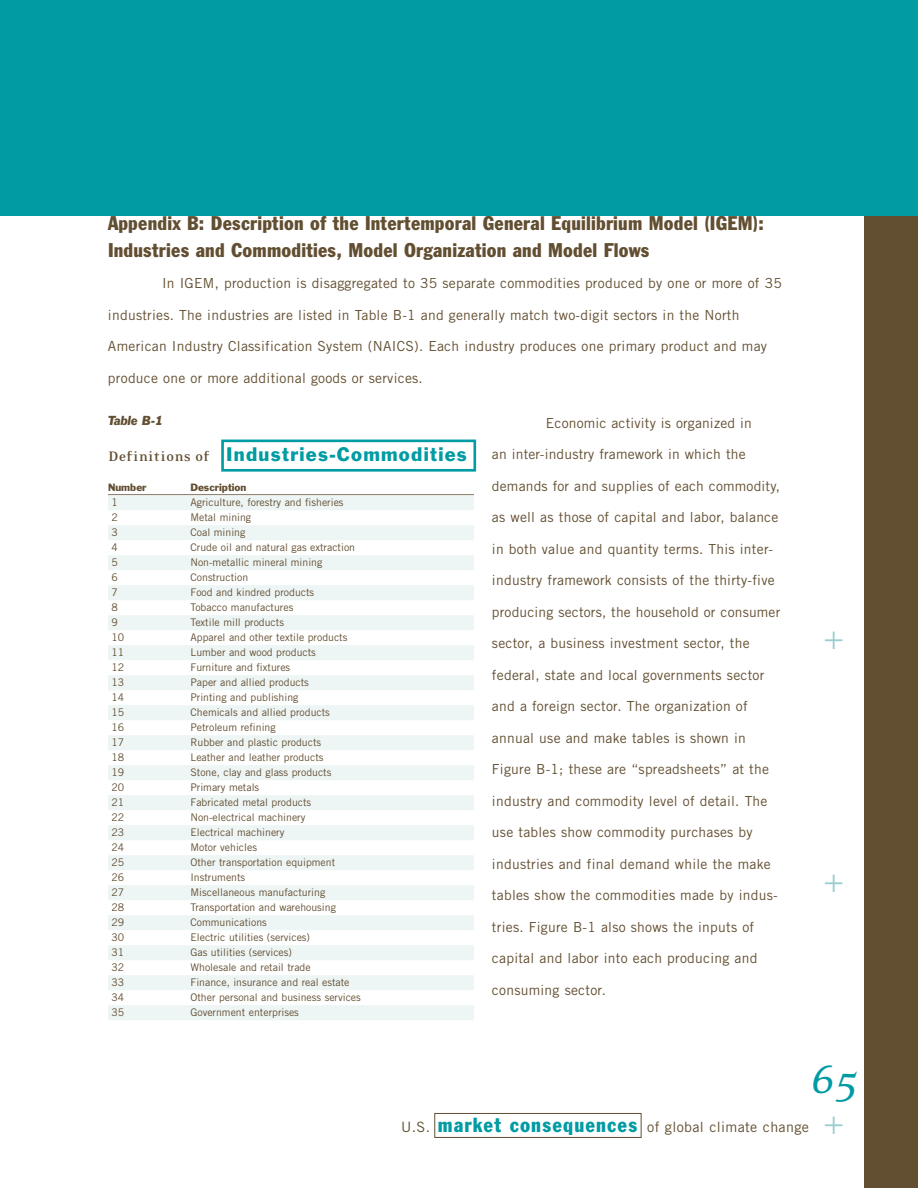
<style>
.page{position:relative;width:918px;height:1188px;background:#fff}
.page>*{position:absolute;margin:0;border:0;box-sizing:border-box;transform-origin:0 0}
.t1{font:italic 45px "Eidetic Serif";color:#009ba3}
.t2{font:300 30px "Akzidenz Grotesk BE";color:#9bcdd0}
.t3{font:condensed 19.5px/27px "Franklin Gothic BT";letter-spacing:.01em;color:#624e31}
.t4{font:18px "Franklin Gothic BT";letter-spacing:.07em;color:#009ba3}
.t5{font:14.25px "Trade Gothic";letter-spacing:.025em;color:#624e31}
.t6{font:13.8px "Trade Gothic";letter-spacing:.02em;color:#624e31}
.t7{font:italic 12px "Franklin Gothic BT";color:#624e31}
.t8{font:10.5px "Trade Gothic";color:#624e31}
.t9{font:9.75px "Franklin Gothic BT";color:#624e31}
.s1{font-family:"Eidetic Serif";font-weight:700;font-size:15.75px;color:#624e31}
.s2{font-family:"Franklin Gothic BT";font-stretch:condensed;font-size:20.25px;color:#009ba3}
</style>
<div class="page">
<div style="left:0;top:0;width:918px;height:216px;background:#009ba3"></div>
<div style="left:864px;top:216px;width:54px;height:972px;background:#624e31"></div>
<div style="left:434px;top:1113px;width:208px;height:25px;border:1px solid #624e31"></div>
<hr style="left:108px;top:494px;width:366px;height:1px;background:#624e31">
<div style="left:108px;top:495px;width:366px;height:15px;background:#eef5f5"></div>
<div style="left:108px;top:525px;width:366px;height:15px;background:#eef5f5"></div>
<div style="left:108px;top:555px;width:366px;height:15px;background:#eef5f5"></div>
<div style="left:108px;top:585px;width:366px;height:15px;background:#eef5f5"></div>
<div style="left:108px;top:615px;width:366px;height:15px;background:#eef5f5"></div>
<div style="left:108px;top:645px;width:366px;height:15px;background:#eef5f5"></div>
<div style="left:108px;top:675px;width:366px;height:15px;background:#eef5f5"></div>
<div style="left:108px;top:705px;width:366px;height:15px;background:#eef5f5"></div>
<div style="left:108px;top:735px;width:366px;height:15px;background:#eef5f5"></div>
<div style="left:108px;top:765px;width:366px;height:15px;background:#eef5f5"></div>
<div style="left:108px;top:795px;width:366px;height:15px;background:#eef5f5"></div>
<div style="left:108px;top:825px;width:366px;height:15px;background:#eef5f5"></div>
<div style="left:108px;top:855px;width:366px;height:15px;background:#eef5f5"></div>
<div style="left:108px;top:885px;width:366px;height:15px;background:#eef5f5"></div>
<div style="left:108px;top:915px;width:366px;height:15px;background:#eef5f5"></div>
<div style="left:108px;top:945px;width:366px;height:15px;background:#eef5f5"></div>
<div style="left:108px;top:975px;width:366px;height:15px;background:#eef5f5"></div>
<div style="left:108px;top:1005px;width:366px;height:15px;background:#eef5f5"></div>
<div style="left:221px;top:440px;width:255px;height:32px;border:3px solid #009ba3"></div>
<h3 class="t3" style="left:108px;top:212px;width:657px">Appendix B: Description of the Intertemporal General Equilibrium Model (IGEM):<br>Industries and Commodities, Model Organization and Model Flows</h3>
<p class="t6" style="left:162px;top:278px;width:621px">In IGEM, production is disaggregated to 35 separate commodities produced by one or more of 35</p>
<p class="t6" style="left:108px;top:310px;width:633px">industries. The industries are listed in Table B-1 and generally match two-digit sectors in the North</p>
<p class="t6" style="left:108px;top:341px;width:661px">American Industry Classification System (NAICS). Each industry produces one primary product and may</p>
<p class="t6" style="left:108px;top:373px;width:316px">produce one or more additional goods or services.</p>
<p class="t6" style="left:546px;top:418px;width:207px">Economic activity is organized in</p>
<p class="t6" style="left:492px;top:449px;width:255px">an inter-industry framework in which the</p>
<p class="t6" style="left:492px;top:481px;width:289px">demands for and supplies of each commodity,</p>
<p class="t6" style="left:492px;top:512px;width:288px">as well as those of capital and labor, balance</p>
<p class="t6" style="left:492px;top:544px;width:283px">in both value and quantity terms. This inter-</p>
<p class="t6" style="left:492px;top:575px;width:284px">industry framework consists of the thirty-five</p>
<p class="t6" style="left:492px;top:607px;width:290px">producing sectors, the household or consumer</p>
<p class="t6" style="left:492px;top:638px;width:259px">sector, a business investment sector, the</p>
<p class="t6" style="left:492px;top:670px;width:274px">federal, state and local governments sector</p>
<p class="t6" style="left:492px;top:701px;width:257px">and a foreign sector. The organization of</p>
<p class="t6" style="left:492px;top:733px;width:255px">annual use and make tables is shown in</p>
<p class="t6" style="left:492px;top:764px;width:279px">Figure B-1; these are “spreadsheets” at the</p>
<p class="t6" style="left:492px;top:796px;width:277px">industry and commodity level of detail. The</p>
<p class="t6" style="left:492px;top:827px;width:262px">use tables show commodity purchases by</p>
<p class="t6" style="left:492px;top:859px;width:280px">industries and final demand while the make</p>
<p class="t6" style="left:492px;top:890px;width:287px">tables show the commodities made by indus-</p>
<p class="t6" style="left:492px;top:922px;width:264px">tries. Figure B-1 also shows the inputs of</p>
<p class="t6" style="left:492px;top:953px;width:267px">capital and labor into each producing and</p>
<p class="t6" style="left:492px;top:985px;width:115px">consuming sector.</p>
<p class="t7" style="left:108px;top:416px;width:57px">Table B-1</p>
<h3 class="t4" style="left:108px;top:448px;width:360px"><span class="s1">Definitions of</span> Industries-Commodities</h3>
<p class="t9" style="left:108px;top:484px;width:40px">Number</p>
<p class="t9" style="left:190px;top:484px;width:57px">Description</p>
<p class="t8" style="left:112px;top:498px;width:8px">1</p>
<p class="t8" style="left:191px;top:498px;width:155px">Agriculture, forestry and fisheries</p>
<p class="t8" style="left:112px;top:513px;width:8px">2</p>
<p class="t8" style="left:191px;top:513px;width:62px">Metal mining</p>
<p class="t8" style="left:112px;top:528px;width:8px">3</p>
<p class="t8" style="left:191px;top:528px;width:56px">Coal mining</p>
<p class="t8" style="left:112px;top:543px;width:8px">4</p>
<p class="t8" style="left:191px;top:543px;width:166px">Crude oil and natural gas extraction</p>
<p class="t8" style="left:112px;top:558px;width:8px">5</p>
<p class="t8" style="left:191px;top:558px;width:133px">Non-metallic mineral mining</p>
<p class="t8" style="left:112px;top:573px;width:8px">6</p>
<p class="t8" style="left:191px;top:573px;width:59px">Construction</p>
<p class="t8" style="left:112px;top:588px;width:8px">7</p>
<p class="t8" style="left:191px;top:588px;width:125px">Food and kindred products</p>
<p class="t8" style="left:112px;top:603px;width:8px">8</p>
<p class="t8" style="left:190px;top:603px;width:104px">Tobacco manufactures</p>
<p class="t8" style="left:112px;top:618px;width:8px">9</p>
<p class="t8" style="left:191px;top:618px;width:95px">Textile mill products</p>
<p class="t8" style="left:112px;top:633px;width:14px">10</p>
<p class="t8" style="left:191px;top:633px;width:158px">Apparel and other textile products</p>
<p class="t8" style="left:112px;top:648px;width:14px">11</p>
<p class="t8" style="left:191px;top:648px;width:127px">Lumber and wood products</p>
<p class="t8" style="left:112px;top:663px;width:14px">12</p>
<p class="t8" style="left:190px;top:663px;width:101px">Furniture and fixtures</p>
<p class="t8" style="left:112px;top:678px;width:14px">13</p>
<p class="t8" style="left:191px;top:678px;width:120px">Paper and allied products</p>
<p class="t8" style="left:112px;top:693px;width:14px">14</p>
<p class="t8" style="left:191px;top:693px;width:109px">Printing and publishing</p>
<p class="t8" style="left:112px;top:708px;width:14px">15</p>
<p class="t8" style="left:191px;top:708px;width:141px">Chemicals and allied products</p>
<p class="t8" style="left:112px;top:723px;width:14px">16</p>
<p class="t8" style="left:191px;top:723px;width:87px">Petroleum refining</p>
<p class="t8" style="left:112px;top:738px;width:14px">17</p>
<p class="t8" style="left:191px;top:738px;width:132px">Rubber and plastic products</p>
<p class="t8" style="left:112px;top:753px;width:14px">18</p>
<p class="t8" style="left:191px;top:753px;width:135px">Leather and leather products</p>
<p class="t8" style="left:112px;top:768px;width:14px">19</p>
<p class="t8" style="left:191px;top:768px;width:142px">Stone, clay and glass products</p>
<p class="t8" style="left:112px;top:783px;width:14px">20</p>
<p class="t8" style="left:191px;top:783px;width:70px">Primary metals</p>
<p class="t8" style="left:112px;top:798px;width:14px">21</p>
<p class="t8" style="left:191px;top:798px;width:122px">Fabricated metal products</p>
<p class="t8" style="left:112px;top:813px;width:14px">22</p>
<p class="t8" style="left:191px;top:813px;width:116px">Non-electrical machinery</p>
<p class="t8" style="left:112px;top:828px;width:14px">23</p>
<p class="t8" style="left:191px;top:828px;width:95px">Electrical machinery</p>
<p class="t8" style="left:112px;top:843px;width:14px">24</p>
<p class="t8" style="left:191px;top:843px;width:68px">Motor vehicles</p>
<p class="t8" style="left:112px;top:858px;width:14px">25</p>
<p class="t8" style="left:191px;top:858px;width:146px">Other transportation equipment</p>
<p class="t8" style="left:112px;top:873px;width:14px">26</p>
<p class="t8" style="left:190px;top:873px;width:56px">Instruments</p>
<p class="t8" style="left:112px;top:888px;width:14px">27</p>
<p class="t8" style="left:191px;top:888px;width:136px">Miscellaneous manufacturing</p>
<p class="t8" style="left:112px;top:903px;width:14px">28</p>
<p class="t8" style="left:191px;top:903px;width:147px">Transportation and warehousing</p>
<p class="t8" style="left:112px;top:918px;width:14px">29</p>
<p class="t8" style="left:191px;top:918px;width:78px">Communications</p>
<p class="t8" style="left:112px;top:933px;width:14px">30</p>
<p class="t8" style="left:191px;top:933px;width:121px">Electric utilities (services)</p>
<p class="t8" style="left:112px;top:948px;width:14px">31</p>
<p class="t8" style="left:191px;top:948px;width:103px">Gas utilities (services)</p>
<p class="t8" style="left:112px;top:963px;width:14px">32</p>
<p class="t8" style="left:191px;top:963px;width:122px">Wholesale and retail trade</p>
<p class="t8" style="left:112px;top:978px;width:14px">33</p>
<p class="t8" style="left:191px;top:978px;width:161px">Finance, insurance and real estate</p>
<p class="t8" style="left:112px;top:993px;width:14px">34</p>
<p class="t8" style="left:191px;top:993px;width:172px">Other personal and business services</p>
<p class="t8" style="left:112px;top:1008px;width:14px">35</p>
<p class="t8" style="left:191px;top:1008px;width:110px">Government enterprises</p>
<h2 class="t2" style="left:824px;top:628px;width:22px">+</h2>
<h2 class="t2" style="left:824px;top:870px;width:22px">+</h2>
<h1 class="t1" style="left:809px;top:1062px;width:50px">65</h1>
<p class="t5" style="left:401px;top:1122px;width:409px">U.S. <span class="s2">market consequences</span> of global climate change</p>
<h2 class="t2" style="left:824px;top:1113px;width:22px">+</h2>
</div>
